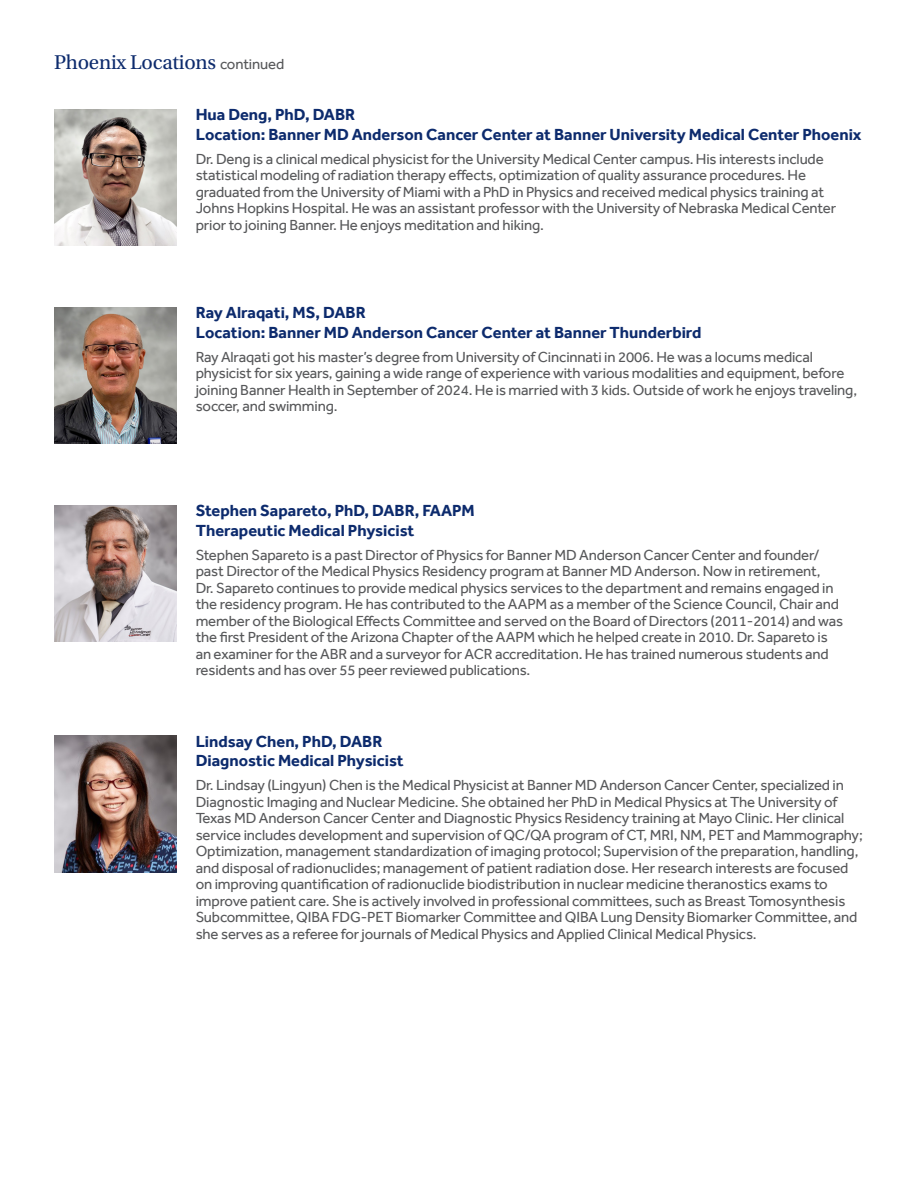
<style>
.page{position:relative;width:918px;height:1188px;background:#fff}
.page>*{position:absolute;margin:0;border:0;box-sizing:border-box;transform-origin:0 0}
.t1{font:21px "Utopia Std";letter-spacing:-.01em;color:#0d2b6d}
.t2{font:700 16.5px/19.5px "Effra";color:#0d2b6d}
.body1{font:15px/16.5px "Effra";letter-spacing:-.01em;color:#57585a}
.s1{font-family:"Effra";font-size:15px;color:#57585a}
</style>
<div class="page">
<img style="left:54px;top:505px;width:122px;height:137px">
<img style="left:54px;top:307px;width:122px;height:137px">
<img style="left:54px;top:109px;width:122px;height:137px">
<img style="left:54px;top:735px;width:122px;height:137px">
<p class="t1" style="left:54px;top:51px;width:232px">Phoenix Locations <span class="s1">continued</span></p>
<h3 class="t2" style="left:196px;top:105px;width:667px">Hua Deng, PhD, DABR<br>Location: Banner MD Anderson Cancer Center at Banner University Medical Center Phoenix</h3>
<p class="body1" style="left:196px;top:150px;width:642px">Dr. Deng is a clinical medical physicist for the University Medical Center campus. His interests include statistical modeling of radiation therapy effects, optimization of quality assurance procedures. He graduated from the University of Miami with a PhD in Physics and received medical physics training at Johns Hopkins Hospital. He was an assistant professor with the University of Nebraska Medical Center prior to joining Banner. He enjoys meditation and hiking.</p>
<h3 class="t2" style="left:196px;top:303px;width:507px">Ray Alraqati, MS, DABR<br>Location: Banner MD Anderson Cancer Center at Banner Thunderbird</h3>
<p class="body1" style="left:196px;top:348px;width:663px">Ray Alraqati got his master’s degree from University of Cincinnati in 2006. He was a locums medical physicist for six years, gaining a wide range of experience with various modalities and equipment, before joining Banner Health in September of 2024. He is married with 3 kids. Outside of work he enjoys traveling, soccer, and swimming.</p>
<h3 class="t2" style="left:196px;top:501px;width:281px">Stephen Sapareto, PhD, DABR, FAAPM<br>Therapeutic Medical Physicist</h3>
<p class="body1" style="left:196px;top:547px;width:649px">Stephen Sapareto is a past Director of Physics for Banner MD Anderson Cancer Center and founder/ past Director of the Medical Physics Residency program at Banner MD Anderson. Now in retirement,<br>Dr. Sapareto continues to provide medical physics services to the department and remains engaged in the residency program. He has contributed to the AAPM as a member of the Science Council, Chair and member of the Biological Effects Committee and served on the Board of Directors (2011-2014) and was the first President of the Arizona Chapter of the AAPM which he helped create in 2010. Dr. Sapareto is an examiner for the ABR and a surveyor for ACR accreditation. He has trained numerous students and residents and has over 55 peer reviewed publications.</p>
<h3 class="t2" style="left:196px;top:731px;width:210px">Lindsay Chen, PhD, DABR<br>Diagnostic Medical Physicist</h3>
<p class="body1" style="left:196px;top:777px;width:669px">Dr. Lindsay (Lingyun) Chen is the Medical Physicist at Banner MD Anderson Cancer Center, specialized in Diagnostic Imaging and Nuclear Medicine. She obtained her PhD in Medical Physics at The University of Texas MD Anderson Cancer Center and Diagnostic Physics Residency training at Mayo Clinic. Her clinical service includes development and supervision of QC/QA program of CT, MRI, NM, PET and Mammography; Optimization, management standardization of imaging protocol; Supervision of the preparation, handling, and disposal of radionuclides; management of patient radiation dose. Her research interests are focused on improving quantification of radionuclide biodistribution in nuclear medicine theranostics exams to improve patient care. She is actively involved in professional committees, such as Breast Tomosynthesis Subcommittee, QIBA FDG-PET Biomarker Committee and QIBA Lung Density Biomarker Committee, and she serves as a referee for journals of Medical Physics and Applied Clinical Medical Physics.</p>
</div>
